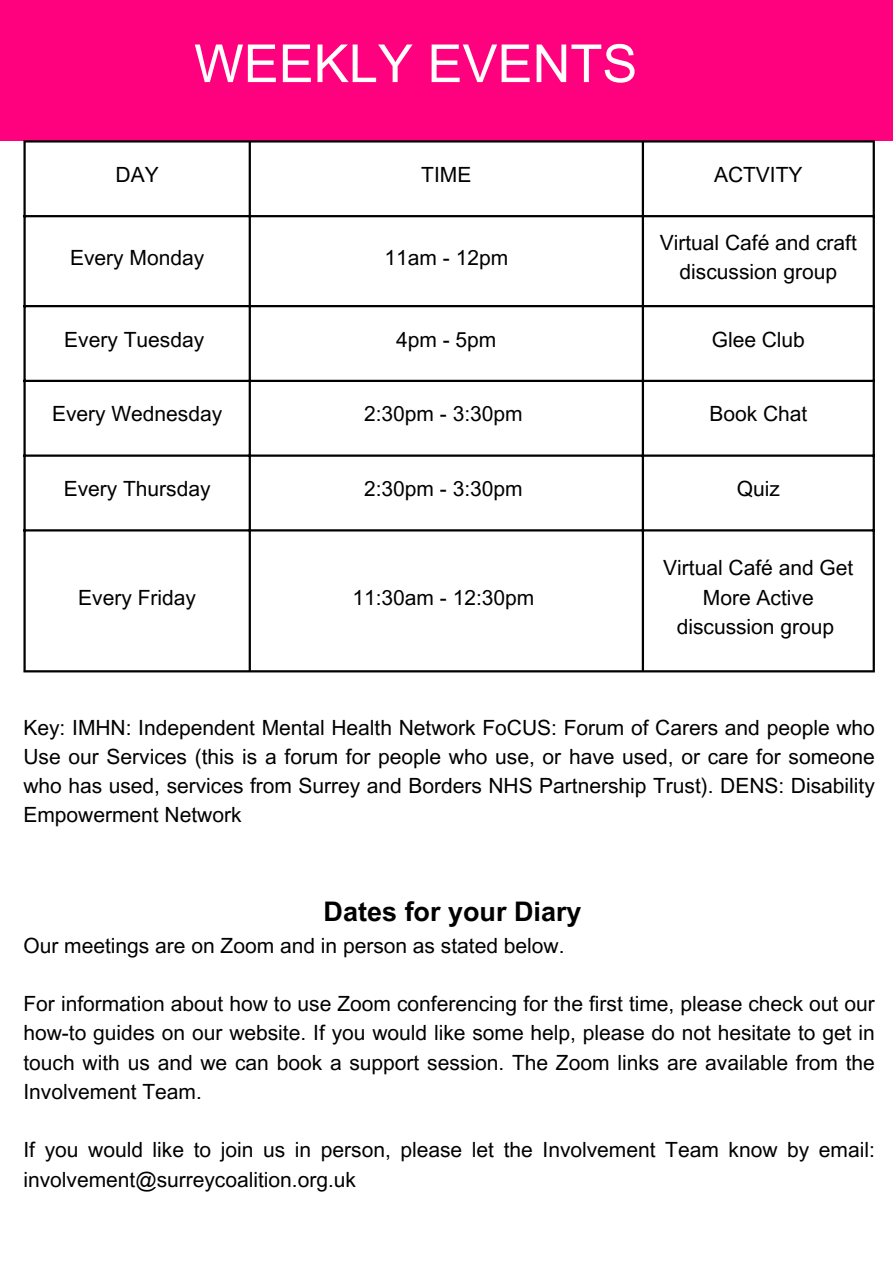
<style>
.page{position:relative;width:893px;height:1264px;background:#fff}
.page>*{position:absolute;margin:0;border:0;box-sizing:border-box;transform-origin:0 0}
.t1{font:52.5px "Arial MT Pro";color:#fff}
.t2{font:700 27px "Arial MT Pro";color:#000}
.t3{font:21px/29.2px "Arial MT Pro";color:#000;text-align:center}
</style>
<div class="page">
<div style="left:0;top:0;width:892px;height:140px;background:#ff007e"></div>
<hr style="left:23px;top:142px;width:3px;height:528px;background:#000">
<hr style="left:249px;top:142px;width:2px;height:528px;background:#000">
<hr style="left:641px;top:142px;width:3px;height:528px;background:#000">
<hr style="left:872px;top:142px;width:2px;height:528px;background:#000">
<hr style="left:23px;top:140px;width:851px;height:2px;background:#000">
<hr style="left:23px;top:215px;width:851px;height:2px;background:#000">
<hr style="left:23px;top:305px;width:851px;height:2px;background:#000">
<hr style="left:23px;top:380px;width:851px;height:2px;background:#000">
<hr style="left:23px;top:454px;width:851px;height:3px;background:#000">
<hr style="left:23px;top:529px;width:851px;height:2px;background:#000">
<hr style="left:23px;top:670px;width:851px;height:2px;background:#000">
<p class="t1" style="left:194px;top:44px;width:444px">WEEKLY EVENTS</p>
<p class="t3" style="left:116px;top:162px;width:45px">DAY</p>
<p class="t3" style="left:421px;top:162px;width:52px">TIME</p>
<p class="t3" style="left:714px;top:162px;width:90px">ACTVITY</p>
<p class="t3" style="left:70px;top:245px;width:136px">Every Monday</p>
<p class="t3" style="left:384px;top:245px;width:125px">11am - 12pm</p>
<p class="t3" style="left:659px;top:230px;width:198px">Virtual Café and craft discussion group</p>
<p class="t3" style="left:64px;top:327px;width:141px">Every Tuesday</p>
<p class="t3" style="left:396px;top:327px;width:102px">4pm - 5pm</p>
<p class="t3" style="left:711px;top:327px;width:95px">Glee Club</p>
<p class="t3" style="left:52px;top:402px;width:172px">Every Wednesday</p>
<p class="t3" style="left:364px;top:402px;width:160px">2:30pm - 3:30pm</p>
<p class="t3" style="left:709px;top:402px;width:99px">Book Chat</p>
<p class="t3" style="left:64px;top:477px;width:148px">Every Thursday</p>
<p class="t3" style="left:364px;top:477px;width:160px">2:30pm - 3:30pm</p>
<p class="t3" style="left:736px;top:477px;width:45px">Quiz</p>
<p class="t3" style="left:78px;top:585px;width:119px">Every Friday</p>
<p class="t3" style="left:352px;top:585px;width:183px">11:30am - 12:30pm</p>
<p class="t3" style="left:663px;top:556px;width:191px">Virtual Café and Get<br>More Active discussion group</p>
<p class="t3" style="left:23px;top:715px;width:852px;text-align:justify">Key: IMHN: Independent Mental Health Network FoCUS: Forum of Carers and people who Use our Services (this is a forum for people who use, or have used, or care for someone who has used, services from Surrey and Borders NHS Partnership Trust). DENS: Disability Empowerment Network</p>
<p class="t2" style="left:323px;top:901px;width:259px">Dates for your Diary</p>
<p class="t3" style="left:23px;top:933px;width:542px">Our meetings are on Zoom and in person as stated below.</p>
<p class="t3" style="left:23px;top:991px;width:852px;text-align:justify">For information about how to use Zoom conferencing for the first time, please check out our how-to guides on our website. If you would like some help, please do not hesitate to get in touch with us and we can book a support session. The Zoom links are available from the Involvement Team.</p>
<p class="t3" style="left:23px;top:1137px;width:852px;text-align:left">If you would like to join us in person, please let the Involvement Team know by email: involvement@surreycoalition.org.uk</p>
</div>
